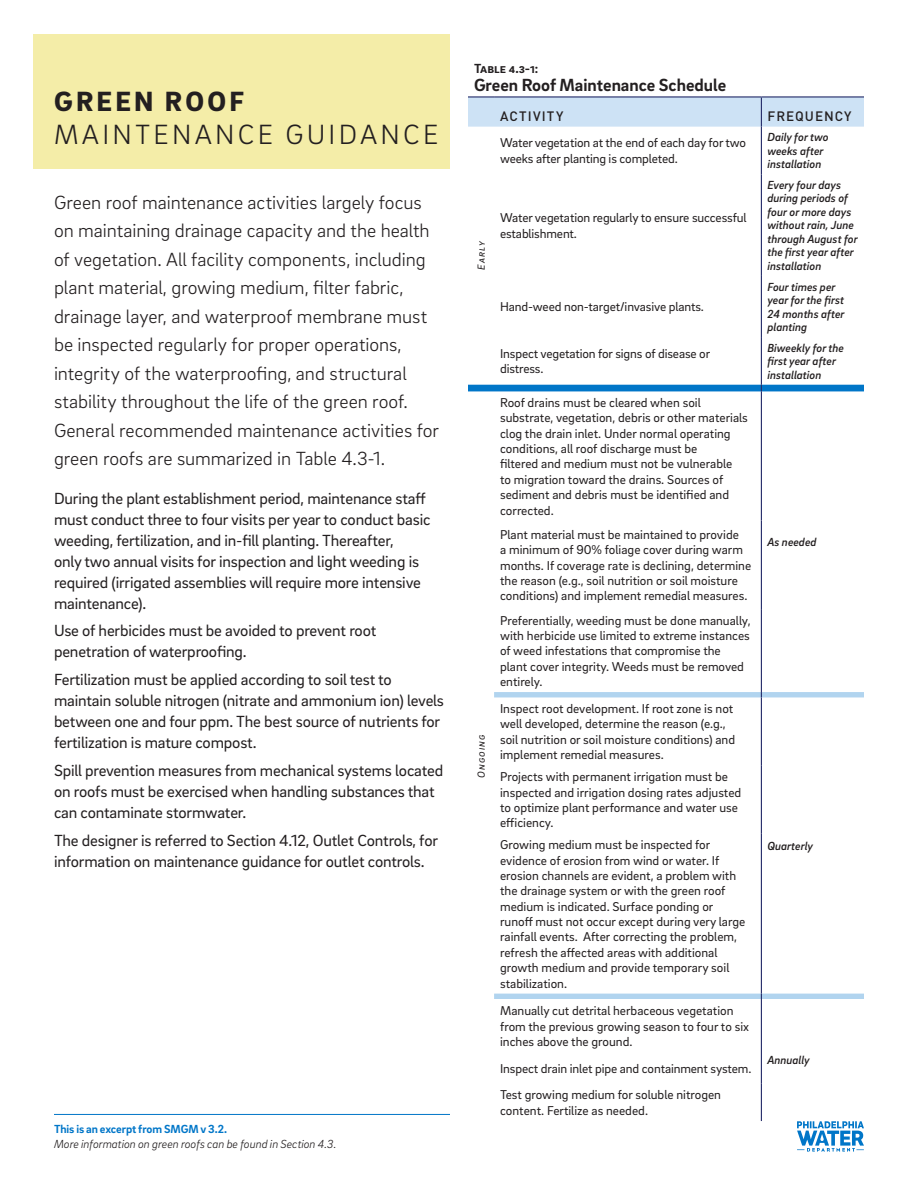
<style>
.page{position:relative;width:918px;height:1188px;background:#fff}
.page>*{position:absolute;margin:0;border:0;box-sizing:border-box;transform-origin:0 0}
.t1{font:300 28.5px "Brix Sans";letter-spacing:.115em;color:#231f20}
.t2{font:900 28.5px "Brix Sans";letter-spacing:.115em;color:#231f20}
.t3{font:300 19.5px/28.5px "Brix Sans";letter-spacing:-.005em;color:#231f20}
.t4{font:700 18px "Brix Sans";color:#231f20}
.t5{font:16.5px/21px "Brix Sans";letter-spacing:-.01em;color:#231f20}
.t6{font:500 13.5px "DIN Pro";letter-spacing:.075em;color:#231f20}
.t7{font:700 13.5px "Brix Sans";color:#231f20}
.t8{font:13.2px/15.3px "Brix Sans";color:#231f20}
.t9{font:italic 500 12px/13.5px "Brix Sans";color:#231f20}
.Body_copy{font:italic 300 12px "Brix Sans";letter-spacing:-.005em;color:#231f20}
.Body_copy-2{font:700 12px "Brix Sans";letter-spacing:-.005em;color:#0076c8}
.t10{font:italic 10.5px "Brix Sans";letter-spacing:.1em;color:#231f20}
</style>
<div class="page">
<div style="left:34px;top:34px;width:416px;height:134px;background:#f4eda8"></div>
<svg style="left:494px;top:692px;width:370px;height:307px"></svg>
<hr style="left:468px;top:96px;width:26px;height:2px;background:#242b69">
<hr style="left:494px;top:96px;width:267px;height:2px;background:#242b69">
<hr style="left:761px;top:96px;width:103px;height:2px;background:#242b69">
<svg style="left:468px;top:97px;width:396px;height:30px;background:#cadef2"></svg>
<hr style="left:761px;top:127px;width:1px;height:47px;background:#242b69">
<hr style="left:761px;top:174px;width:1px;height:102px;background:#242b69">
<hr style="left:761px;top:276px;width:1px;height:61px;background:#242b69">
<hr style="left:761px;top:337px;width:1px;height:48px;background:#242b69">
<div style="left:468px;top:385px;width:396px;height:6px;background:#0076c8"></div>
<hr style="left:761px;top:391px;width:1px;height:130px;background:#242b69">
<hr style="left:761px;top:521px;width:1px;height:88px;background:#242b69">
<hr style="left:761px;top:609px;width:1px;height:83px;background:#242b69">
<hr style="left:761px;top:697px;width:1px;height:68px;background:#242b69">
<hr style="left:761px;top:765px;width:1px;height:69px;background:#242b69">
<hr style="left:761px;top:834px;width:1px;height:160px;background:#242b69">
<hr style="left:761px;top:999px;width:1px;height:54px;background:#242b69">
<hr style="left:761px;top:1053px;width:1px;height:30px;background:#242b69">
<hr style="left:761px;top:1083px;width:1px;height:38px;background:#242b69">
<svg style="left:797px;top:1121px;width:67px;height:31px"></svg>
<hr style="left:54px;top:1114px;width:396px;height:1px;background:#0076c8">
<p class="t2" style="left:54px;top:83px;width:192px">GREEN ROOF</p>
<p class="t1" style="left:54px;top:116px;width:386px">MAINTENANCE GUIDANCE</p>
<p class="t3" style="left:54px;top:187px;width:387px">Green roof maintenance activities largely focus on maintaining drainage capacity and the health of vegetation. All facility components, including plant material, growing medium, filter fabric, drainage layer, and waterproof membrane must be inspected regularly for proper operations, integrity of the waterproofing, and structural stability throughout the life of the green roof.<br>General recommended maintenance activities for green roofs are summarized in Table 4.3-1.</p>
<p class="t5" style="left:54px;top:487px;width:378px">During the plant establishment period, maintenance staff must conduct three to four visits per year to conduct basic weeding, fertilization, and in-fill planting. Thereafter,<br>only two annual visits for inspection and light weeding is required (irrigated assemblies will require more intensive maintenance).</p>
<p class="t5" style="left:54px;top:620px;width:324px">Use of herbicides must be avoided to prevent root penetration of waterproofing.</p>
<p class="t5" style="left:54px;top:668px;width:392px">Fertilization must be applied according to soil test to maintain soluble nitrogen (nitrate and ammonium ion) levels between one and four ppm. The best source of nutrients for fertilization is mature compost.</p>
<p class="t5" style="left:54px;top:759px;width:391px">Spill prevention measures from mechanical systems located on roofs must be exercised when handling substances that can contaminate stormwater.</p>
<p class="t5" style="left:54px;top:829px;width:386px">The designer is referred to Section 4.12, Outlet Controls, for information on maintenance guidance for outlet controls.</p>
<p class="Body_copy-2" style="left:54px;top:1121px;width:175px">This is an excerpt from SMGM v 3.2.</p>
<p class="Body_copy" style="left:54px;top:1137px;width:284px">More information on green roofs can be found in Section 4.3.</p>
<p class="t7" style="left:474px;top:60px;width:66px">Table 4.3-1:</p>
<p class="t4" style="left:474px;top:73px;width:254px">Green Roof Maintenance Schedule</p>
<p class="t6" style="left:500px;top:105px;width:65px">ACTIVITY</p>
<p class="t6" style="left:767px;top:105px;width:86px">FREQUENCY</p>
<p class="t10" style="left:475px;top:270px;width:31px;rotate:-90deg">Early</p>
<p class="t10" style="left:475px;top:778px;width:45px;rotate:-90deg">Ongoing</p>
<p class="t8" style="left:500px;top:135px;width:248px">Water vegetation at the end of each day for two weeks after planting is completed.</p>
<p class="t9" style="left:767px;top:130px;width:63px">Daily for two weeks after installation</p>
<p class="t8" style="left:500px;top:210px;width:248px">Water vegetation regularly to ensure successful establishment.</p>
<p class="t8" style="left:500px;top:299px;width:205px">Hand-weed non-target/invasive plants.</p>
<p class="t9" style="left:767px;top:178px;width:92px">Every four days during periods of four or more days without rain, June through August for the first year after installation</p>
<p class="t9" style="left:767px;top:279px;width:79px">Four times per year for the first<br>24 months after planting</p>
<p class="t8" style="left:500px;top:345px;width:212px">Inspect vegetation for signs of disease or distress.</p>
<p class="t9" style="left:767px;top:340px;width:78px">Biweekly for the first year after installation</p>
<p class="t8" style="left:500px;top:394px;width:249px">Roof drains must be cleared when soil substrate, vegetation, debris or other materials clog the drain inlet. Under normal operating conditions, all roof discharge must be<br>filtered and medium must not be vulnerable<br>to migration toward the drains. Sources of sediment and debris must be identified and corrected.</p>
<p class="t8" style="left:500px;top:526px;width:253px">Plant material must be maintained to provide<br>a minimum of 90% foliage cover during warm months. If coverage rate is declining, determine the reason (e.g., soil nutrition or soil moisture conditions) and implement remedial measures.</p>
<p class="t8" style="left:500px;top:612px;width:252px">Preferentially, weeding must be done manually, with herbicide use limited to extreme instances of weed infestations that compromise the plant cover integrity. Weeds must be removed entirely.</p>
<p class="t8" style="left:500px;top:700px;width:237px">Inspect root development. If root zone is not well developed, determine the reason (e.g., soil nutrition or soil moisture conditions) and implement remedial measures.</p>
<p class="t8" style="left:500px;top:768px;width:243px">Projects with permanent irrigation must be inspected and irrigation dosing rates adjusted to optimize plant performance and water use efficiency.</p>
<p class="t8" style="left:500px;top:837px;width:247px">Growing medium must be inspected for evidence of erosion from wind or water. If erosion channels are evident, a problem with the drainage system or with the green roof medium is indicated. Surface ponding or runoff must not occur except during very large rainfall events. After correcting the problem, refresh the affected areas with additional growth medium and provide temporary soil stabilization.</p>
<p class="t8" style="left:500px;top:1003px;width:251px">Manually cut detrital herbaceous vegetation from the previous growing season to four to six inches above the ground.</p>
<p class="t8" style="left:500px;top:1060px;width:253px">Inspect drain inlet pipe and containment system.</p>
<p class="t8" style="left:500px;top:1087px;width:223px">Test growing medium for soluble nitrogen content. Fertilize as needed.</p>
<p class="t9" style="left:767px;top:535px;width:51px">As needed</p>
<p class="t9" style="left:767px;top:839px;width:47px">Quarterly</p>
<p class="t9" style="left:767px;top:1053px;width:44px">Annually</p>
</div>
